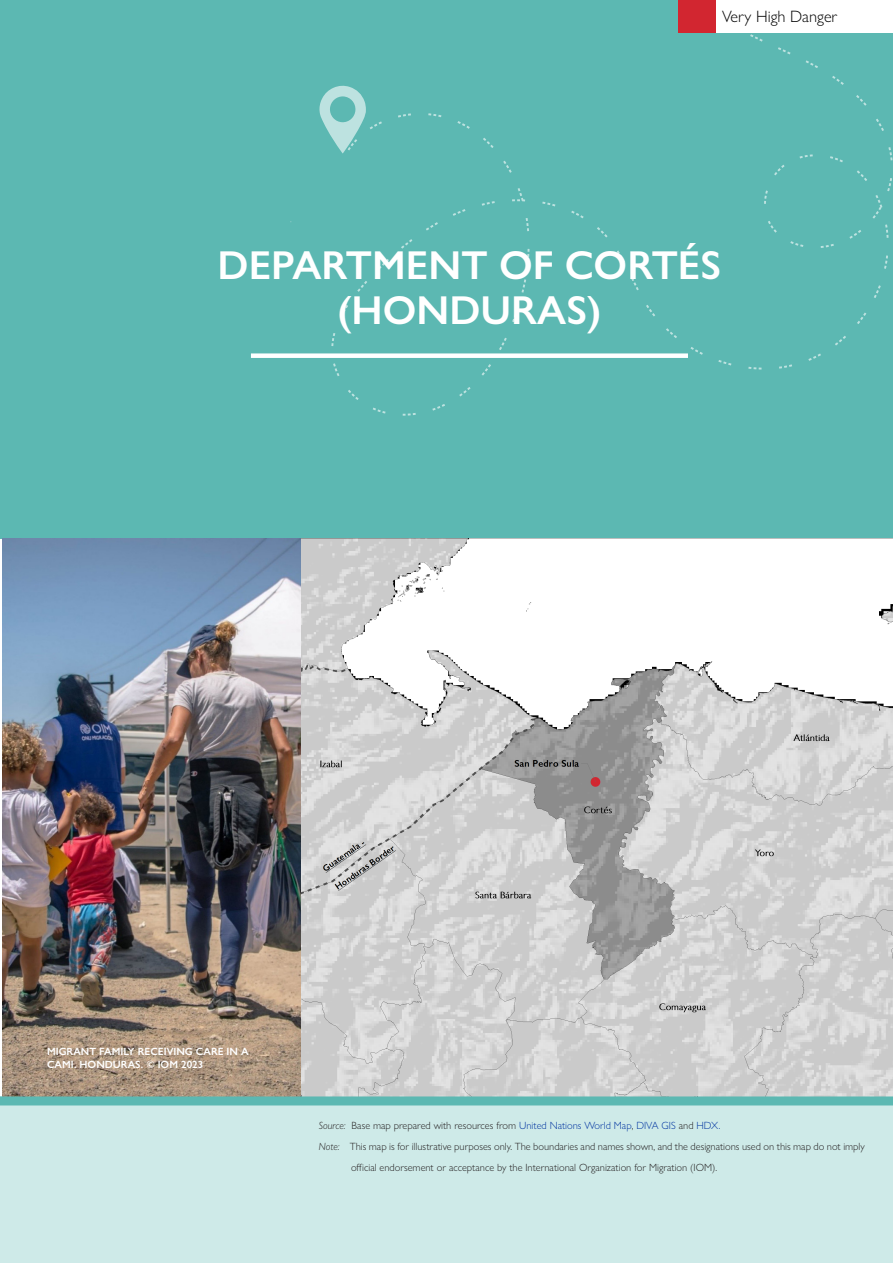
<style>
.page{position:relative;width:893px;height:1263px;background:#fff}
.page>*{position:absolute;margin:0;border:0;box-sizing:border-box;transform-origin:0 0}
.t1{font:600 40.5px/45px "Gill Sans Nova";color:#fff;text-align:center}
.t2{font:300 16.5px "Gill Sans Nova";color:#000}
.t3{font:300 10.5px "Gill Sans Nova";color:#231f20}
.t4{font:600 10.5px/12.6px "Gill Sans Nova";color:#fff}
.s1{font-style:italic}
.s2{color:#0033a0}
</style>
<div class="page">
<div style="left:0;top:1096px;width:893px;height:167px;background:#ceeae8"></div>
<div style="left:0;top:0;width:893px;height:539px;background:#5cb8b2"></div>
<img style="left:301px;top:539px;width:592px;height:557px">
<img style="left:3px;top:539px;width:298px;height:557px">
<div style="left:251px;top:353px;width:437px;height:5px;background:#fff"></div>
<svg style="left:398px;top:113px;width:13px;height:5px"></svg>
<svg style="left:428px;top:113px;width:13px;height:4px"></svg>
<svg style="left:457px;top:121px;width:13px;height:8px"></svg>
<svg style="left:483px;top:138px;width:11px;height:10px"></svg>
<svg style="left:503px;top:161px;width:9px;height:12px"></svg>
<svg style="left:526px;top:218px;width:3px;height:13px"></svg>
<svg style="left:527px;top:249px;width:2px;height:13px"></svg>
<svg style="left:521px;top:279px;width:5px;height:14px"></svg>
<svg style="left:512px;top:309px;width:6px;height:13px"></svg>
<svg style="left:499px;top:338px;width:8px;height:12px"></svg>
<svg style="left:482px;top:364px;width:9px;height:12px"></svg>
<svg style="left:459px;top:387px;width:12px;height:9px"></svg>
<svg style="left:432px;top:404px;width:13px;height:7px"></svg>
<svg style="left:403px;top:413px;width:13px;height:3px"></svg>
<svg style="left:373px;top:407px;width:13px;height:7px"></svg>
<svg style="left:348px;top:390px;width:11px;height:10px"></svg>
<svg style="left:333px;top:363px;width:6px;height:13px"></svg>
<svg style="left:331px;top:333px;width:4px;height:13px"></svg>
<svg style="left:340px;top:305px;width:8px;height:12px"></svg>
<svg style="left:357px;top:281px;width:10px;height:11px"></svg>
<svg style="left:378px;top:259px;width:11px;height:10px"></svg>
<svg style="left:401px;top:239px;width:11px;height:10px"></svg>
<svg style="left:426px;top:222px;width:12px;height:9px"></svg>
<svg style="left:453px;top:209px;width:12px;height:7px"></svg>
<svg style="left:482px;top:201px;width:13px;height:5px"></svg>
<svg style="left:512px;top:188px;width:13px;height:13px"></svg>
<svg style="left:542px;top:202px;width:13px;height:4px"></svg>
<svg style="left:571px;top:211px;width:13px;height:7px"></svg>
<svg style="left:597px;top:227px;width:11px;height:10px"></svg>
<svg style="left:617px;top:250px;width:8px;height:13px"></svg>
<svg style="left:631px;top:278px;width:8px;height:12px"></svg>
<svg style="left:646px;top:305px;width:9px;height:11px"></svg>
<svg style="left:666px;top:328px;width:11px;height:10px"></svg>
<svg style="left:690px;top:347px;width:13px;height:8px"></svg>
<svg style="left:718px;top:360px;width:13px;height:5px"></svg>
<svg style="left:748px;top:367px;width:13px;height:3px"></svg>
<svg style="left:779px;top:364px;width:13px;height:5px"></svg>
<svg style="left:808px;top:353px;width:13px;height:8px"></svg>
<svg style="left:835px;top:336px;width:11px;height:10px"></svg>
<svg style="left:857px;top:312px;width:9px;height:12px"></svg>
<svg style="left:874px;top:285px;width:7px;height:13px"></svg>
<svg style="left:884px;top:255px;width:4px;height:14px"></svg>
<svg style="left:830px;top:156px;width:13px;height:6px"></svg>
<svg style="left:799px;top:154px;width:14px;height:4px"></svg>
<svg style="left:774px;top:165px;width:11px;height:10px"></svg>
<svg style="left:764px;top:190px;width:4px;height:14px"></svg>
<svg style="left:768px;top:221px;width:9px;height:12px"></svg>
<svg style="left:790px;top:241px;width:13px;height:6px"></svg>
<svg style="left:821px;top:244px;width:13px;height:4px"></svg>
<svg style="left:849px;top:170px;width:43px;height:69px"></svg>
<svg style="left:888px;top:147px;width:4px;height:13px"></svg>
<svg style="left:876px;top:119px;width:8px;height:12px"></svg>
<svg style="left:856px;top:95px;width:11px;height:11px"></svg>
<svg style="left:832px;top:76px;width:12px;height:9px"></svg>
<svg style="left:806px;top:60px;width:12px;height:8px"></svg>
<svg style="left:778px;top:47px;width:12px;height:7px"></svg>
<svg style="left:750px;top:34px;width:13px;height:8px"></svg>
<svg style="left:319px;top:85px;width:63px;height:69px"></svg>
<div style="left:0;top:1096px;width:893px;height:9px;background:#5cb8b2"></div>
<div style="left:678px;top:0;width:38px;height:32px;background:#d22630"></div>
<div style="left:716px;top:0;width:177px;height:32px;background:#fff"></div>
<p class="t2" style="left:722px;top:6px;width:117px">Very High Danger</p>
<p class="t1" style="left:218px;top:242px;width:505px">DEPARTMENT OF CORTÉS (HONDURAS)</p>
<p class="t4" style="left:47px;top:1045px;width:203px">MIGRANT FAMILY RECEIVING CARE IN A<br>CAMI. HONDURAS. © IOM 2023</p>
<p class="t3" style="left:319px;top:1119px;width:403px"><span class="s1">Source:</span> Base map prepared with resources from <span class="s2">United Nations World Map</span>, <span class="s2">DIVA GIS</span> and <span class="s2">HDX.</span></p>
<p class="t3" style="left:319px;top:1140px;width:547px"><span class="s1">Note:</span> This map is for illustrative purposes only. The boundaries and names shown, and the designations used on this map do not imply</p>
<p class="t3" style="left:351px;top:1161px;width:368px">official endorsement or acceptance by the International Organization for Migration (IOM).</p>
</div>
